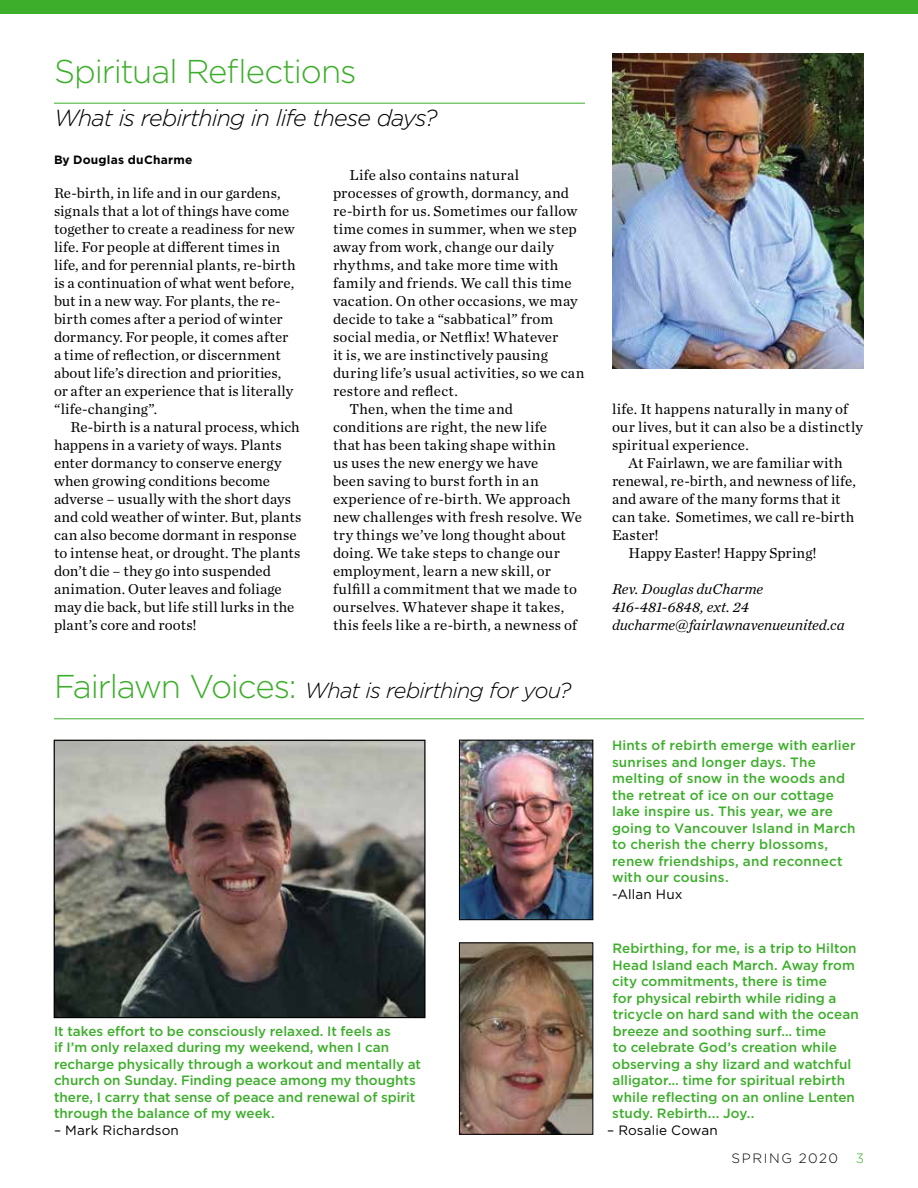
<style>
.page{position:relative;width:918px;height:1188px;background:#fff}
.page>*{position:absolute;margin:0;border:0;box-sizing:border-box;transform-origin:0 0}
.t1{font:300 33px "Gotham";letter-spacing:-.035em;color:#3dae2b}
.t2{font:italic 300 23.25px "Gotham";letter-spacing:-.04em;color:#000}
.t3{font:italic 300 21.75px "Gotham";letter-spacing:-.035em;color:#000}
.t4{font:15px/18px "Chronicle Text G1";letter-spacing:.01em;color:#000}
.t5{font:italic 15px/18px "Chronicle Text G1";color:#000}
.t6{font:500 13.5px/16.5px "Gotham";color:#3dae2b}
.t7{font:13.5px "Gotham";letter-spacing:.01em;color:#000}
.t8{font:300 13.5px "Gotham";letter-spacing:.115em;color:#000}
.t9{font:300 13.5px "Gotham";color:#3dae2b}
.t10{font:700 12px "Gotham";letter-spacing:.02em;color:#000}
.s1{font-style:normal;font-size:33px;color:#3dae2b}
</style>
<div class="page">
<div style="left:0;top:0;width:918px;height:14px;background:#3dae2b"></div>
<hr style="left:54px;top:103px;width:531px;height:1px;background:#3dae2b">
<hr style="left:54px;top:718px;width:810px;height:1px;background:#3dae2b">
<img style="left:56px;top:742px;width:368px;height:274px">
<div style="left:54px;top:740px;width:372px;height:278px;border:1px solid #000"></div>
<img style="left:461px;top:944px;width:130px;height:189px">
<div style="left:459px;top:942px;width:134px;height:193px;border:1px solid #000"></div>
<img style="left:612px;top:53px;width:252px;height:315px">
<img style="left:461px;top:742px;width:130px;height:176px">
<div style="left:459px;top:740px;width:134px;height:180px;border:1px solid #000"></div>
<h1 class="t1" style="left:54px;top:50px;width:304px">Spiritual Reflections</h1>
<h2 class="t2" style="left:54px;top:103px;width:385px">What is rebirthing in life these days?</h2>
<p class="t10" style="left:54px;top:152px;width:140px">By Douglas duCharme</p>
<p class="t4" style="left:54px;top:183px;width:243px">Re-birth, in life and in our gardens, signals that a lot of things have come together to create a readiness for new life. For people at different times in life, and for perennial plants, re-birth is a continuation of what went before, but in a new way. For plants, the re&shy;birth comes after a period of winter dormancy. For people, it comes after a time of reflection, or discernment about life’s direction and priorities, or after an experience that is literally “life-changing”.</p>
<p class="t4" style="left:54px;top:417px;width:249px;text-indent:16px">Re-birth is a natural process, which happens in a variety of ways. Plants enter dormancy to conserve energy when growing conditions become adverse – usually with the short days and cold weather of winter. But, plants can also become dormant in response to intense heat, or drought. The plants don’t die – they go into suspended animation. Outer leaves and foliage may die back, but life still lurks in the plant’s core and roots!</p>
<p class="t4" style="left:350px;top:165px;width:171px">Life also contains natural</p>
<p class="t4" style="left:333px;top:183px;width:238px">processes of growth, dormancy, and</p>
<p class="t4" style="left:333px;top:201px;width:246px">re-birth for us. Sometimes our fallow</p>
<p class="t4" style="left:333px;top:219px;width:245px">time comes in summer, when we step</p>
<p class="t4" style="left:333px;top:237px;width:223px">away from work, change our daily</p>
<p class="t4" style="left:333px;top:255px;width:227px">rhythms, and take more time with</p>
<p class="t4" style="left:333px;top:273px;width:240px">family and friends. We call this time</p>
<p class="t4" style="left:333px;top:291px;width:246px">vacation. On other occasions, we may</p>
<p class="t4" style="left:333px;top:309px;width:222px">decide to take a “sabbatical” from</p>
<p class="t4" style="left:333px;top:327px;width:227px">social media, or Netflix! Whatever</p>
<p class="t4" style="left:333px;top:345px;width:216px">it is, we are instinctively pausing</p>
<p class="t4" style="left:333px;top:363px;width:253px">during life’s usual activities, so we can</p>
<p class="t4" style="left:333px;top:381px;width:126px">restore and reflect.</p>
<p class="t4" style="left:350px;top:399px;width:165px">Then, when the time and</p>
<p class="t4" style="left:333px;top:417px;width:216px">conditions are right, the new life</p>
<p class="t4" style="left:333px;top:435px;width:225px">that has been taking shape within</p>
<p class="t4" style="left:333px;top:453px;width:207px">us uses the new energy we have</p>
<p class="t4" style="left:333px;top:471px;width:207px">been saving to burst forth in an</p>
<p class="t4" style="left:333px;top:489px;width:239px">experience of re-birth. We approach</p>
<p class="t4" style="left:333px;top:507px;width:251px">new challenges with fresh resolve. We</p>
<p class="t4" style="left:333px;top:525px;width:234px">try things we’ve long thought about</p>
<p class="t4" style="left:333px;top:543px;width:228px">doing. We take steps to change our</p>
<p class="t4" style="left:333px;top:561px;width:220px">employment, learn a new skill, or</p>
<p class="t4" style="left:333px;top:579px;width:245px">fulfill a commitment that we made to</p>
<p class="t4" style="left:333px;top:597px;width:233px">ourselves. Whatever shape it takes,</p>
<p class="t4" style="left:333px;top:615px;width:246px">this feels like a re-birth, a newness of</p>
<h3 class="t3" style="left:54px;top:677px;width:519px"><span class="s1">Fairlawn Voices:</span> What is rebirthing for you?</h3>
<p class="t6" style="left:54px;top:1023px;width:369px">It takes effort to be consciously relaxed. It feels as<br>if I’m only relaxed during my weekend, when I can recharge physically through a workout and mentally at church on Sunday. Finding peace among my thoughts there, I carry that sense of peace and renewal of spirit through the balance of my week.</p>
<p class="t7" style="left:54px;top:1121px;width:126px">– Mark Richardson</p>
<p class="t4" style="left:612px;top:399px;width:252px">life. It happens naturally in many of our lives, but it can also be a distinctly spiritual experience.</p>
<p class="t4" style="left:628px;top:453px;width:216px">At Fairlawn, we are familiar with</p>
<p class="t4" style="left:612px;top:471px;width:245px">renewal, re-birth, and newness of life,</p>
<p class="t4" style="left:612px;top:489px;width:230px">and aware of the many forms that it</p>
<p class="t4" style="left:612px;top:507px;width:244px">can take. Sometimes, we call re-birth</p>
<p class="t4" style="left:612px;top:525px;width:48px">Easter!</p>
<p class="t4" style="left:628px;top:543px;width:190px">Happy Easter! Happy Spring!</p>
<p class="t5" style="left:612px;top:579px;width:234px">Rev. Douglas duCharme<br>416-481-6848, ext. 24 ducharme@fairlawnavenueunited.ca</p>
<p class="t6" style="left:612px;top:737px;width:245px">Hints of rebirth emerge with earlier sunrises and longer days. The melting of snow in the woods and the retreat of ice on our cottage lake inspire us. This year, we are going to Vancouver Island in March to cherish the cherry blossoms, renew friendships, and reconnect with our cousins.</p>
<p class="t7" style="left:612px;top:886px;width:72px">-Allan Hux</p>
<p class="t6" style="left:612px;top:940px;width:248px">Rebirthing, for me, is a trip to Hilton Head Island each March. Away from city commitments, there is time<br>for physical rebirth while riding a tricycle on hard sand with the ocean breeze and soothing surf… time<br>to celebrate God’s creation while observing a shy lizard and watchful alligator… time for spiritual rebirth while reflecting on an online Lenten study. Rebirth... Joy..</p>
<p class="t7" style="left:607px;top:1121px;width:112px">– Rosalie Cowan</p>
<p class="t8" style="left:732px;top:1150px;width:108px">SPRING 2020</p>
<p class="t9" style="left:856px;top:1150px;width:10px">3</p>
</div>
